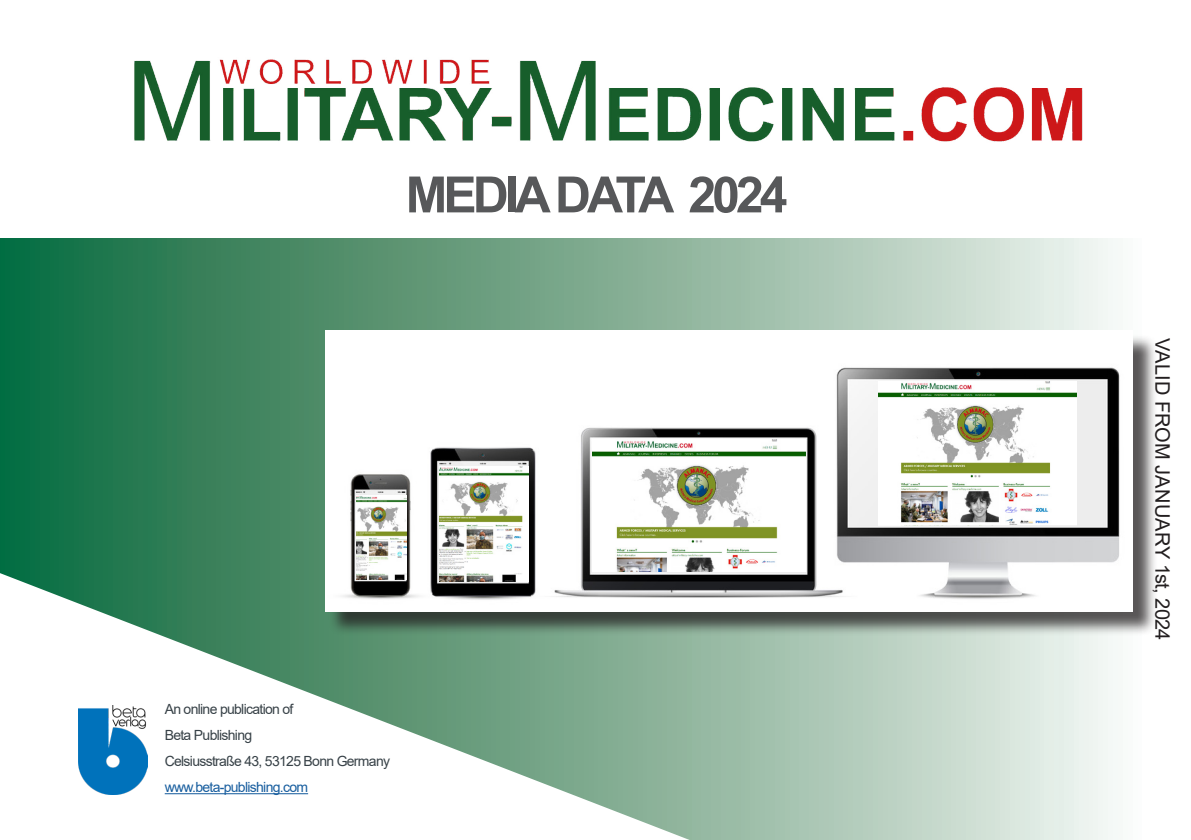
<style>
.page{position:relative;width:1191px;height:840px;background:#fff}
.page>*{position:absolute;margin:0;border:0;box-sizing:border-box;transform-origin:0 0}
.t1{font:700 50px "Arial";letter-spacing:-.08em;color:#57585a}
.t2{font:20px "Arial";color:#231f20}
.t3{font:14px "Arial";letter-spacing:-.05em;color:#374147}
.t4{font:14px "Arial";letter-spacing:-.05em;color:#175d9e}
</style>
<div class="page">
<div style="left:0;top:238px;width:1191px;height:601px;background:linear-gradient(to right,#086536,#fefaf7)"></div>
<svg style="left:0;top:572px;width:689px;height:267px"></svg>
<hr style="left:165px;top:792px;width:143px;height:1px;background:#175d9e">
<img style="left:78px;top:705px;width:69px;height:89px">
<div style="left:328px;top:333px;width:829px;height:302px;background:#231f20;opacity:.75"></div>
<img style="left:325px;top:330px;width:807px;height:280px">
<img style="left:592px;top:439px;width:213px;height:132px">
<img style="left:134px;top:59px;width:949px;height:83px">
<img style="left:878px;top:381px;width:198px;height:144px">
<img style="left:356px;top:495px;width:50px;height:84px">
<img style="left:439px;top:466px;width:89px;height:115px">
<p class="t1" style="left:406px;top:159px;width:383px">MEDIA DATA 2024</p>
<p class="t3" style="left:165px;top:699px;width:130px">An online publication of</p>
<p class="t3" style="left:165px;top:725px;width:89px">Beta Publishing</p>
<p class="t3" style="left:165px;top:751px;width:227px">Celsiusstraße 43, 53125 Bonn Germany</p>
<p class="t4" style="left:165px;top:777px;width:145px">www.beta-publishing.com</p>
<p class="t2" style="left:1176px;top:337px;width:304px;rotate:90deg">VALID FROM JANUARY 1st, 2024</p>
</div>
